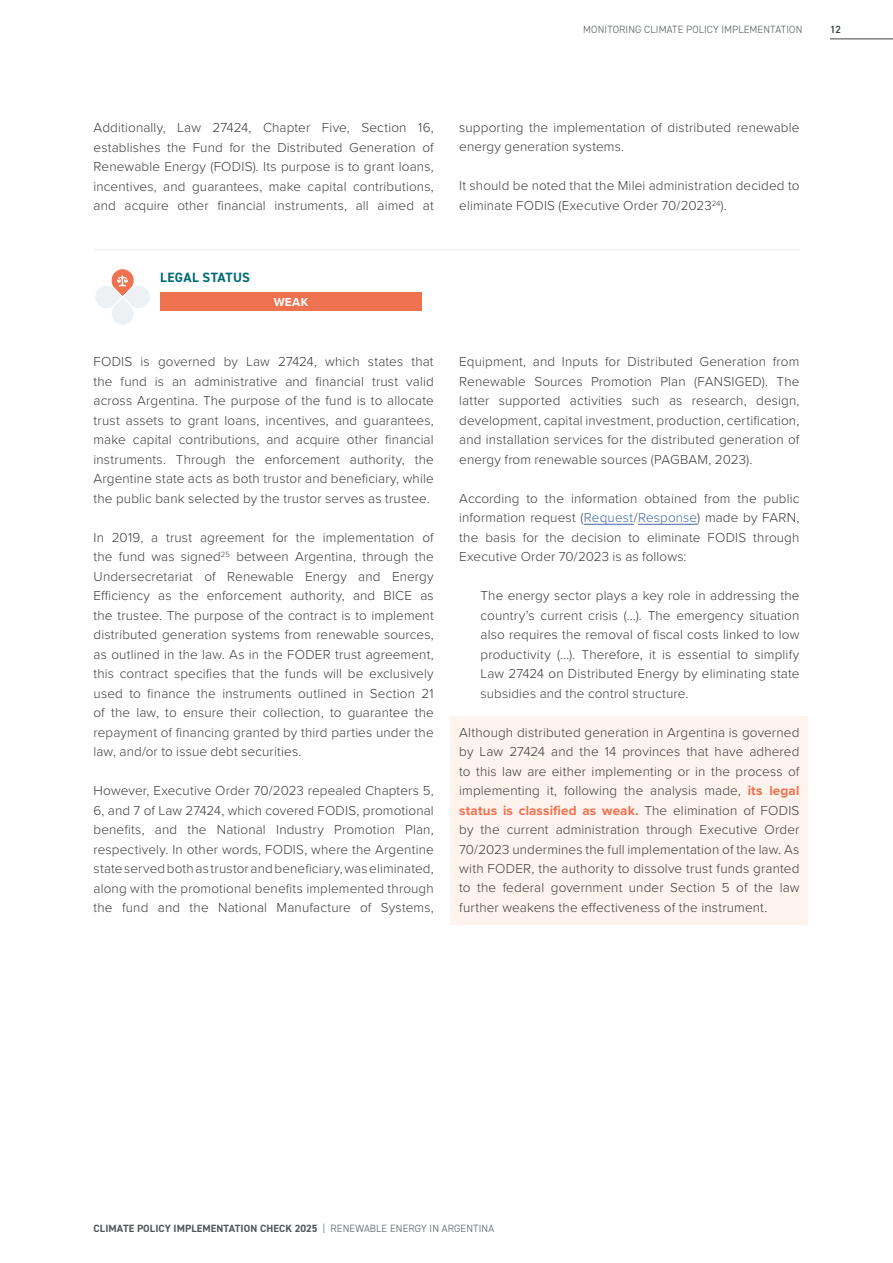
<style>
.page{position:relative;width:893px;height:1263px;background:#fff}
.page>*{position:absolute;margin:0;border:0;box-sizing:border-box;transform-origin:0 0}
.t1{font:300 13.5px/19.5px "Proxima Nova";letter-spacing:.01em;color:#3c3c3b;text-align:justify}
.t2{font:700 13.5px "DIN2014";letter-spacing:.02em;color:#006c74}
.t3{font:700 12px "Proxima Nova";color:#fff}
.t4{font:700 10.5px "DIN2014";letter-spacing:.01em;color:#51575a}
.t5{font:300 10.5px "DIN2014";letter-spacing:.01em;color:#51575a}
.t6{font:600 10.5px "DIN2014";color:#3b4143}
.s1{color:#3f68a5}
.s2{font-weight:700;color:#ee7150}
.s3{font-weight:300}
</style>
<div class="page">
<div style="left:450px;top:716px;width:358px;height:209px;background:#fef3ed"></div>
<svg style="left:95px;top:268px;width:55px;height:57px"></svg>
<div style="left:160px;top:292px;width:262px;height:19px;background:#ee7150"></div>
<hr style="left:95px;top:249px;width:704px;height:2px;background:#eef2f4">
<hr style="left:584px;top:524px;width:50px;height:1px;background:#3f68a5">
<hr style="left:638px;top:524px;width:59px;height:1px;background:#3f68a5">
<hr style="left:830px;top:39px;width:63px;height:1px;background:#3b4143">
<p class="t5" style="left:583px;top:23px;width:221px">MONITORING CLIMATE POLICY IMPLEMENTATION</p>
<p class="t6" style="left:830px;top:22px;width:12px">12</p>
<p class="t1" style="left:94px;top:117px;width:342px">Additionally, Law 27424, Chapter Five, Section 16, establishes the Fund for the Distributed Generation of Renewable Energy (FODIS). Its purpose is to grant loans, incentives, and guarantees, make capital contributions, and acquire other financial instruments, all aimed at</p>
<p class="t1" style="left:459px;top:117px;width:342px">supporting the implementation of distributed renewable energy generation systems.</p>
<p class="t1" style="left:459px;top:175px;width:342px">It should be noted that the Milei administration decided to eliminate FODIS (Executive Order 70/2023<sup>24</sup>).</p>
<p class="t2" style="left:160px;top:269px;width:91px">LEGAL STATUS</p>
<p class="t3" style="left:274px;top:293px;width:36px">WEAK</p>
<p class="t1" style="left:94px;top:351px;width:342px">FODIS is governed by Law 27424, which states that the fund is an administrative and financial trust valid across Argentina. The purpose of the fund is to allocate trust assets to grant loans, incentives, and guarantees, make capital contributions, and acquire other financial instruments. Through the enforcement authority, the Argentine state acts as both trustor and beneficiary, while the public bank selected by the trustor serves as trustee.</p>
<p class="t1" style="left:94px;top:526px;width:342px">In 2019, a trust agreement for the implementation of the fund was signed<sup>25</sup> between Argentina, through the Undersecretariat of Renewable Energy and Energy Efficiency as the enforcement authority, and BICE as the trustee. The purpose of the contract is to implement distributed generation systems from renewable sources, as outlined in the law. As in the FODER trust agreement, this contract specifies that the funds will be exclusively used to finance the instruments outlined in Section 21 of the law, to ensure their collection, to guarantee the repayment of financing granted by third parties under the law, and/or to issue debt securities.</p>
<p class="t1" style="left:94px;top:780px;width:342px">However, Executive Order 70/2023 repealed Chapters 5, 6, and 7 of Law 27424, which covered FODIS, promotional benefits, and the National Industry Promotion Plan, respectively. In other words, FODIS, where the Argentine state served both as trustor and beneficiary, was eliminated, along with the promotional benefits implemented through the fund and the National Manufacture of Systems,</p>
<p class="t1" style="left:459px;top:351px;width:342px">Equipment, and Inputs for Distributed Generation from Renewable Sources Promotion Plan (FANSIGED). The latter supported activities such as research, design, development, capital investment, production, certification, and installation services for the distributed generation of energy from renewable sources (PAGBAM, 2023).</p>
<p class="t1" style="left:459px;top:487px;width:342px">According to the information obtained from the public information request (<span class="s1">Request</span>/<span class="s1">Response</span>) made by FARN, the basis for the decision to eliminate FODIS through Executive Order 70/2023 is as follows:</p>
<p class="t1" style="left:480px;top:585px;width:320px">The energy sector plays a key role in addressing the country’s current crisis (...). The emergency situation also requires the removal of fiscal costs linked to low productivity (...). Therefore, it is essential to simplify Law 27424 on Distributed Energy by eliminating state subsidies and the control structure.</p>
<p class="t1" style="left:459px;top:721px;width:342px">Although distributed generation in Argentina is governed by Law 27424 and the 14 provinces that have adhered to this law are either implementing or in the process of implementing it, following the analysis made, <span class="s2">its legal status is classified as weak.</span> The elimination of FODIS by the current administration through Executive Order 70/2023 undermines the full implementation of the law. As with FODER, the authority to dissolve trust funds granted to the federal government under Section 5 of the law further weakens the effectiveness of the instrument.</p>
<p class="t4" style="left:94px;top:1221px;width:402px">CLIMATE POLICY IMPLEMENTATION CHECK 2025 <span class="s3">| RENEWABLE ENERGY IN ARGENTINA</span></p>
</div>
